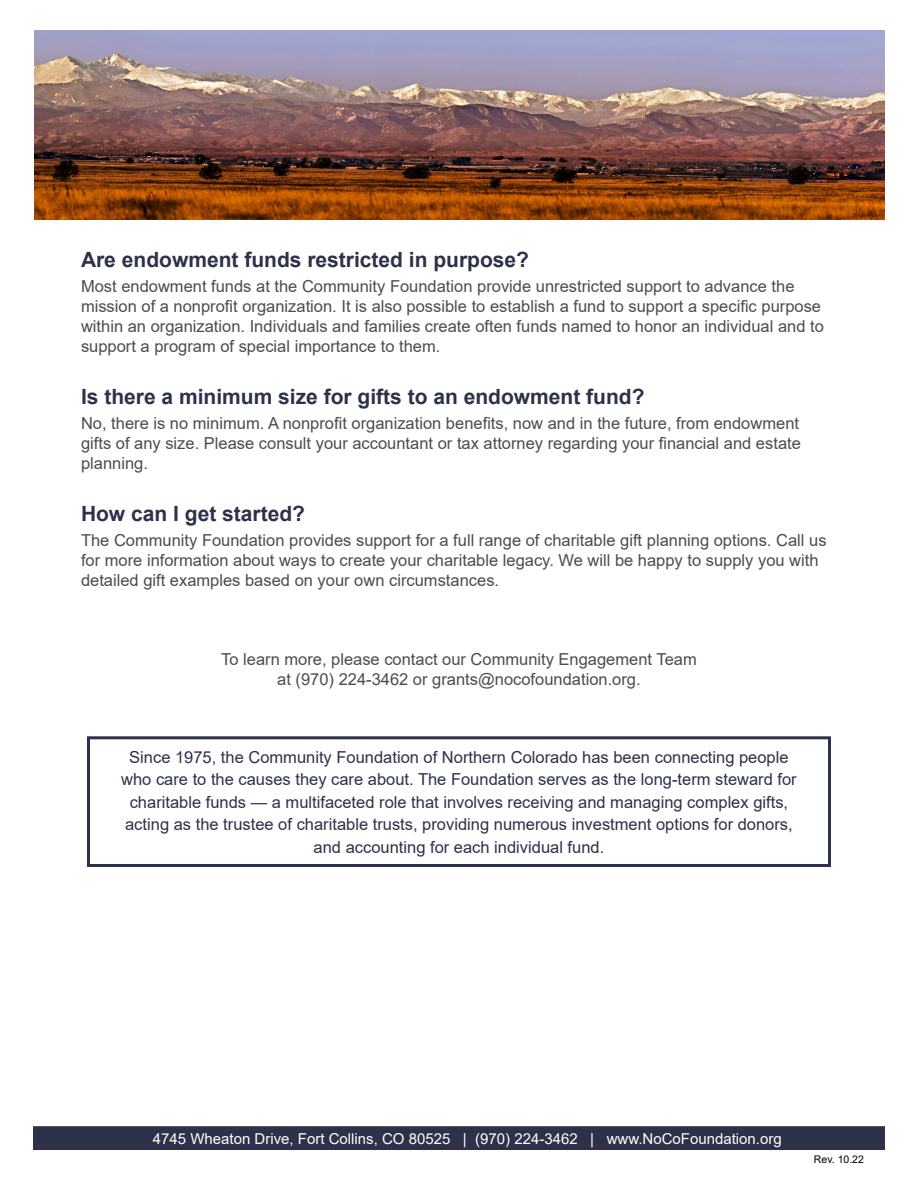
<style>
.page{position:relative;width:918px;height:1188px;background:#fff}
.page>*{position:absolute;margin:0;border:0;box-sizing:border-box;transform-origin:0 0}
.Header_2{font:700 21px "Arial";color:#2d3149}
.Body{font:16.5px/19.8px "Arial";color:#4b4c4d}
.Body-2{font:16.5px/22.5px "Arial";color:#2d3149;text-align:center}
.t1{font:15px "Arial";color:#fff}
.t2{font:10.5px "Arial";color:#000}
</style>
<div class="page">
<div style="left:87px;top:736px;width:744px;height:131px;border:3px solid #2d3149"></div>
<img style="left:34px;top:30px;width:851px;height:189px">
<div style="left:34px;top:1127px;width:850px;height:22px;background:#2d3149"></div>
<div style="left:33px;top:1126px;width:852px;height:24px;border:2px solid #2d3149"></div>
<p class="Header_2" style="left:81px;top:245px;width:450px">Are endowment funds restricted in purpose?</p>
<p class="Body" style="left:81px;top:277px;width:744px">Most endowment funds at the Community Foundation provide unrestricted support to advance the mission of a nonprofit organization. It is also possible to establish a fund to support a specific purpose within an organization. Individuals and families create often funds named to honor an individual and to support a program of special importance to them.</p>
<p class="Header_2" style="left:81px;top:382px;width:565px">Is there a minimum size for gifts to an endowment fund?</p>
<p class="Body" style="left:81px;top:413px;width:721px;text-align:justify">No, there is no minimum. A nonprofit organization benefits, now and in the future, from endowment gifts of any size. Please consult your accountant or tax attorney regarding your financial and estate planning.</p>
<p class="Header_2" style="left:81px;top:499px;width:226px">How can I get started?</p>
<p class="Body" style="left:81px;top:530px;width:747px">The Community Foundation provides support for a full range of charitable gift planning options. Call us for more information about ways to create your charitable legacy. We will be happy to supply you with detailed gift examples based on your own circumstances.</p>
<p class="Body" style="left:221px;top:649px;width:477px;text-align:center">To learn more, please contact our Community Engagement Team at (970) 224-3462 or grants@nocofoundation.org.</p>
<p class="Body-2" style="left:121px;top:746px;width:677px">Since 1975, the Community Foundation of Northern Colorado has been connecting people who care to the causes they care about. The Foundation serves as the long-term steward for charitable funds — a multifaceted role that involves receiving and managing complex gifts, acting as the trustee of charitable trusts, providing numerous investment options for donors, and accounting for each individual fund.</p>
<p class="t1" style="left:153px;top:1128px;width:630px">4745 Wheaton Drive, Fort Collins, CO 80525 | (970) 224-3462 | www.NoCoFoundation.org</p>
<p class="t2" style="left:814px;top:1152px;width:52px">Rev. 10.22</p>
</div>
